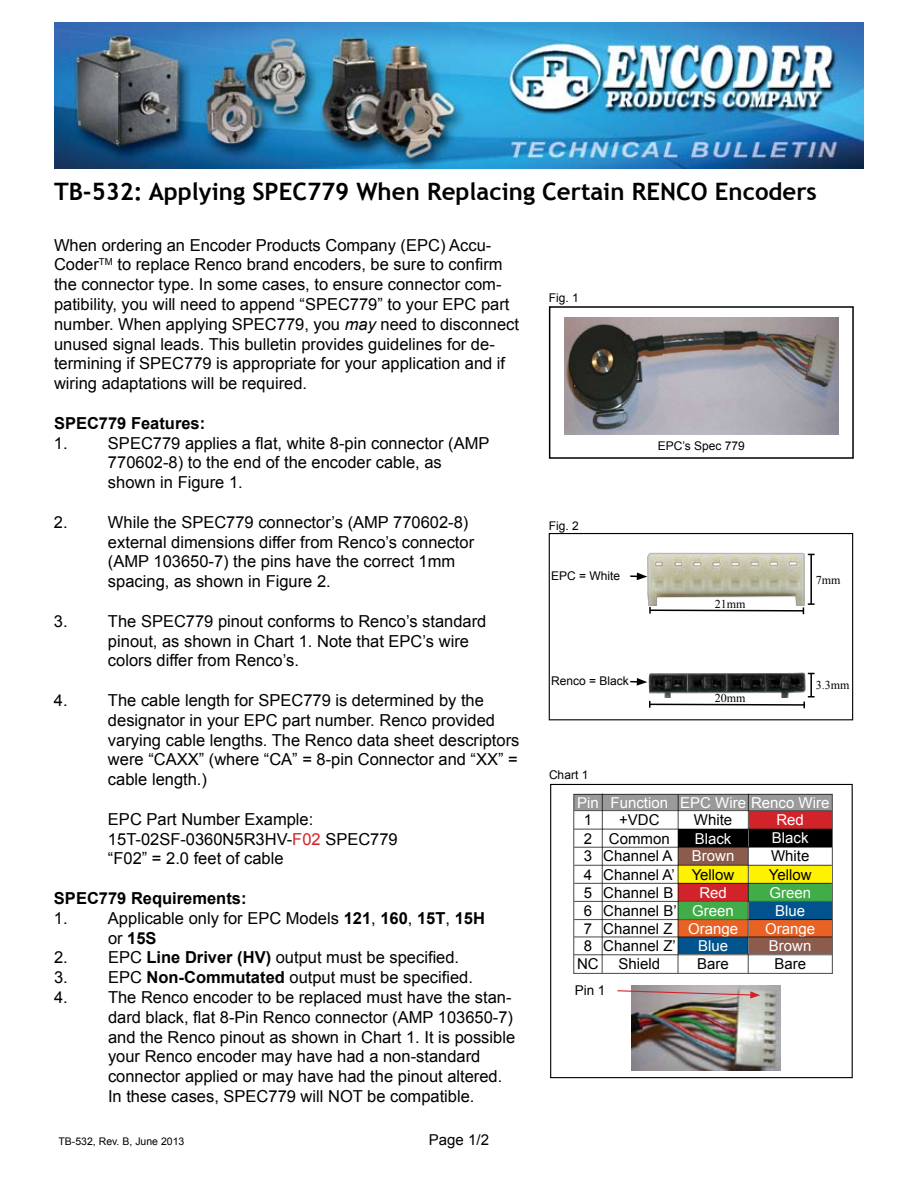
<style>
.page{position:relative;width:918px;height:1188px;background:#fff}
.page>*{position:absolute;margin:0;border:0;box-sizing:border-box;transform-origin:0 0}
.t1{font:700 24px "Trebuchet MS";color:#000}
.t2{font:16.5px/19.8px "Arial";color:#000}
.t3{font:700 16.5px "Arial";color:#000}
.t4{font:15px/18px "Arial";color:#000}
.t5{font:15px/17.9px "Arial";color:#fff;text-align:center}
.t6{font:13.5px "Arial";color:#000}
.t7{font:12px "Arial";color:#000}
.t8{font:12px "Times New Roman";color:#000}
.t9{font:10.5px "Arial";color:#000}
.s1{font-style:italic}
.s2{color:#d2232a}
.s3{font-weight:700}
</style>
<div class="page">
<img style="left:54px;top:22px;width:810px;height:147px">
<img style="left:564px;top:317px;width:274px;height:118px">
<div style="left:550px;top:784px;width:303px;height:294px;border:1px solid #000"></div>
<div style="left:574px;top:795px;width:258px;height:15px;background:#9a9a9a"></div>
<hr style="left:602px;top:794px;width:1px;height:179px;background:#000">
<div style="left:679px;top:866px;width:69px;height:17px;background:#fff200"></div>
<div style="left:679px;top:884px;width:69px;height:17px;background:#d2232a"></div>
<div style="left:679px;top:902px;width:69px;height:17px;background:#41ad49"></div>
<div style="left:749px;top:829px;width:83px;height:18px;background:#000"></div>
<div style="left:749px;top:811px;width:83px;height:18px;background:#d2232a"></div>
<div style="left:749px;top:866px;width:83px;height:17px;background:#fff200"></div>
<div style="left:749px;top:884px;width:83px;height:17px;background:#41ad49"></div>
<div style="left:749px;top:902px;width:83px;height:17px;background:#00538d"></div>
<div style="left:749px;top:920px;width:83px;height:16px;background:#e86226"></div>
<div style="left:749px;top:937px;width:83px;height:17px;background:#8b5c4e"></div>
<div style="left:679px;top:830px;width:69px;height:17px;background:#000"></div>
<div style="left:679px;top:848px;width:69px;height:17px;background:#8b5c4e"></div>
<div style="left:679px;top:920px;width:69px;height:16px;background:#e86226"></div>
<div style="left:678px;top:938px;width:70px;height:16px;background:#00538d"></div>
<hr style="left:574px;top:810px;width:258px;height:1px;background:#000">
<hr style="left:677px;top:795px;width:2px;height:178px;background:#000">
<hr style="left:574px;top:829px;width:258px;height:1px;background:#000">
<hr style="left:574px;top:847px;width:258px;height:1px;background:#000">
<hr style="left:574px;top:865px;width:258px;height:1px;background:#000">
<hr style="left:574px;top:883px;width:258px;height:1px;background:#000">
<hr style="left:574px;top:901px;width:258px;height:1px;background:#000">
<hr style="left:574px;top:919px;width:258px;height:1px;background:#000">
<hr style="left:574px;top:936px;width:258px;height:2px;background:#000">
<hr style="left:574px;top:954px;width:258px;height:1px;background:#000">
<hr style="left:748px;top:794px;width:1px;height:179px;background:#000">
<img style="left:632px;top:985px;width:148px;height:85px">
<svg style="left:617px;top:990px;width:143px;height:9px"></svg>
<div style="left:549px;top:533px;width:304px;height:187px;border:1px solid #000"></div>
<svg style="left:630px;top:678px;width:17px;height:8px"></svg>
<hr style="left:810px;top:554px;width:2px;height:50px;background:#000">
<svg style="left:649px;top:603px;width:166px;height:11px"></svg>
<hr style="left:810px;top:674px;width:2px;height:23px;background:#000">
<svg style="left:649px;top:696px;width:166px;height:12px"></svg>
<img style="left:647px;top:552px;width:160px;height:54px">
<img style="left:649px;top:672px;width:157px;height:26px">
<svg style="left:630px;top:573px;width:17px;height:7px"></svg>
<h1 class="t1" style="left:54px;top:177px;width:764px">TB-532: Applying SPEC779 When Replacing Certain RENCO Encoders</h1>
<p class="t2" style="left:54px;top:235px;width:467px">When ordering an Encoder Products Company (EPC) Accu-Coder<sup>TM</sup> to replace Renco brand encoders, be sure to confirm the connector type. In some cases, to ensure connector com&shy;patibility, you will need to append “SPEC779” to your EPC part number. When applying SPEC779, you <span class="s1">may</span> need to disconnect unused signal leads. This bulletin provides guidelines for de&shy;termining if SPEC779 is appropriate for your application and if wiring adaptations will be required.</p>
<p class="t3" style="left:54px;top:412px;width:153px">SPEC779 Features:</p>
<p class="t2" style="left:54px;top:433px;width:15px">1.</p>
<p class="t2" style="left:108px;top:433px;width:383px">SPEC779 applies a flat, white 8-pin connector (AMP<br>770602-8) to the end of the encoder cable, as shown in Figure 1.</p>
<p class="t2" style="left:54px;top:512px;width:15px">2.</p>
<p class="t2" style="left:108px;top:512px;width:368px">While the SPEC779 connector’s (AMP 770602-8) external dimensions differ from Renco’s connector (AMP 103650-7) the pins have the correct 1mm spacing, as shown in Figure 2.</p>
<p class="t2" style="left:54px;top:611px;width:15px">3.</p>
<p class="t2" style="left:108px;top:611px;width:380px">The SPEC779 pinout conforms to Renco’s standard pinout, as shown in Chart 1. Note that EPC’s wire colors differ from Renco’s.</p>
<p class="t2" style="left:54px;top:690px;width:15px">4.</p>
<p class="t2" style="left:108px;top:690px;width:413px">The cable length for SPEC779 is determined by the designator in your EPC part number. Renco provided varying cable lengths. The Renco data sheet descriptors were “CAXX” (where “CA” = 8-pin Connector and “XX” = cable length.)</p>
<p class="t2" style="left:108px;top:809px;width:291px">EPC Part Number Example:<br>15T-02SF-0360N5R3HV-<span class="s2">F02</span> SPEC779 “F02” = 2.0 feet of cable</p>
<p class="t3" style="left:54px;top:887px;width:194px">SPEC779 Requirements:</p>
<p class="t2" style="left:54px;top:908px;width:15px">1.</p>
<p class="t2" style="left:108px;top:908px;width:378px">Applicable only for EPC Models <span class="s3">121</span>, <span class="s3">160</span>, <span class="s3">15T</span>, <span class="s3">15H </span>or <span class="s3">15S</span></p>
<p class="t2" style="left:54px;top:948px;width:15px">2.</p>
<p class="t2" style="left:108px;top:948px;width:353px">EPC <span class="s3">Line Driver (HV)</span> output must be specified.</p>
<p class="t2" style="left:54px;top:968px;width:15px">3.</p>
<p class="t2" style="left:108px;top:968px;width:366px">EPC <span class="s3">Non-Commutated</span> output must be specified.</p>
<p class="t2" style="left:54px;top:987px;width:15px">4.</p>
<p class="t2" style="left:108px;top:987px;width:409px">The Renco encoder to be replaced must have the stan&shy;dard black, flat 8-Pin Renco connector (AMP 103650-7) and the Renco pinout as shown in Chart 1. It is possible your Renco encoder may have had a non-standard connector applied or may have had the pinout altered.<br>In these cases, SPEC779 will NOT be compatible.</p>
<p class="t9" style="left:58px;top:1134px;width:127px">TB-532, Rev. B, June 2013</p>
<p class="t4" style="left:429px;top:1130px;width:62px">Page 1/2</p>
<p class="t7" style="left:549px;top:290px;width:32px">Fig. 1</p>
<p class="t7" style="left:549px;top:518px;width:32px">Fig. 2</p>
<p class="t7" style="left:551px;top:568px;width:71px">EPC = White</p>
<p class="t7" style="left:551px;top:673px;width:79px">Renco = Black</p>
<p class="t7" style="left:549px;top:767px;width:41px">Chart 1</p>
<p class="t7" style="left:658px;top:438px;width:89px">EPC’s Spec 779</p>
<p class="t8" style="left:715px;top:595px;width:32px">21mm</p>
<p class="t8" style="left:715px;top:690px;width:32px">20mm</p>
<p class="t8" style="left:816px;top:571px;width:26px">7mm</p>
<p class="t8" style="left:816px;top:677px;width:35px">3.3mm</p>
<p class="t5" style="left:577px;top:794px;width:254px">Pin Function EPC Wire Renco Wire</p>
<p class="t4" style="left:577px;top:830px;width:23px;text-align:center">2<br>3<br>4<br>5<br>6<br>7<br>8<br>NC</p>
<p class="t4" style="left:584px;top:811px;width:10px">1</p>
<p class="t4" style="left:619px;top:811px;width:42px">+VDC</p>
<p class="t4" style="left:694px;top:811px;width:40px">White</p>
<p class="t5" style="left:692px;top:830px;width:44px;text-align:left">Black<br>Brown</p>
<p class="t5" style="left:776px;top:811px;width:29px">Red</p>
<p class="t4" style="left:769px;top:847px;width:44px">White<br>Yellow</p>
<p class="t5" style="left:765px;top:884px;width:52px">Green<br>Blue<br>Orange<br>Brown</p>
<p class="t4" style="left:774px;top:955px;width:33px">Bare</p>
<p class="t5" style="left:772px;top:829px;width:38px">Black</p>
<p class="t4" style="left:609px;top:830px;width:62px">Common</p>
<p class="t4" style="left:603px;top:866px;width:75px">Channel A’<br>Channel B<br>Channel B’</p>
<p class="t4" style="left:603px;top:937px;width:74px">Channel Z’</p>
<p class="t4" style="left:603px;top:847px;width:71px">Channel A</p>
<p class="t4" style="left:692px;top:866px;width:44px">Yellow</p>
<p class="t5" style="left:692px;top:884px;width:43px">Red<br>Green</p>
<p class="t4" style="left:603px;top:920px;width:71px">Channel Z</p>
<p class="t5" style="left:688px;top:920px;width:52px">Orange<br>Blue</p>
<p class="t4" style="left:619px;top:955px;width:43px">Shield</p>
<p class="t4" style="left:697px;top:955px;width:33px">Bare</p>
<p class="t6" style="left:575px;top:982px;width:32px">Pin 1</p>
</div>
